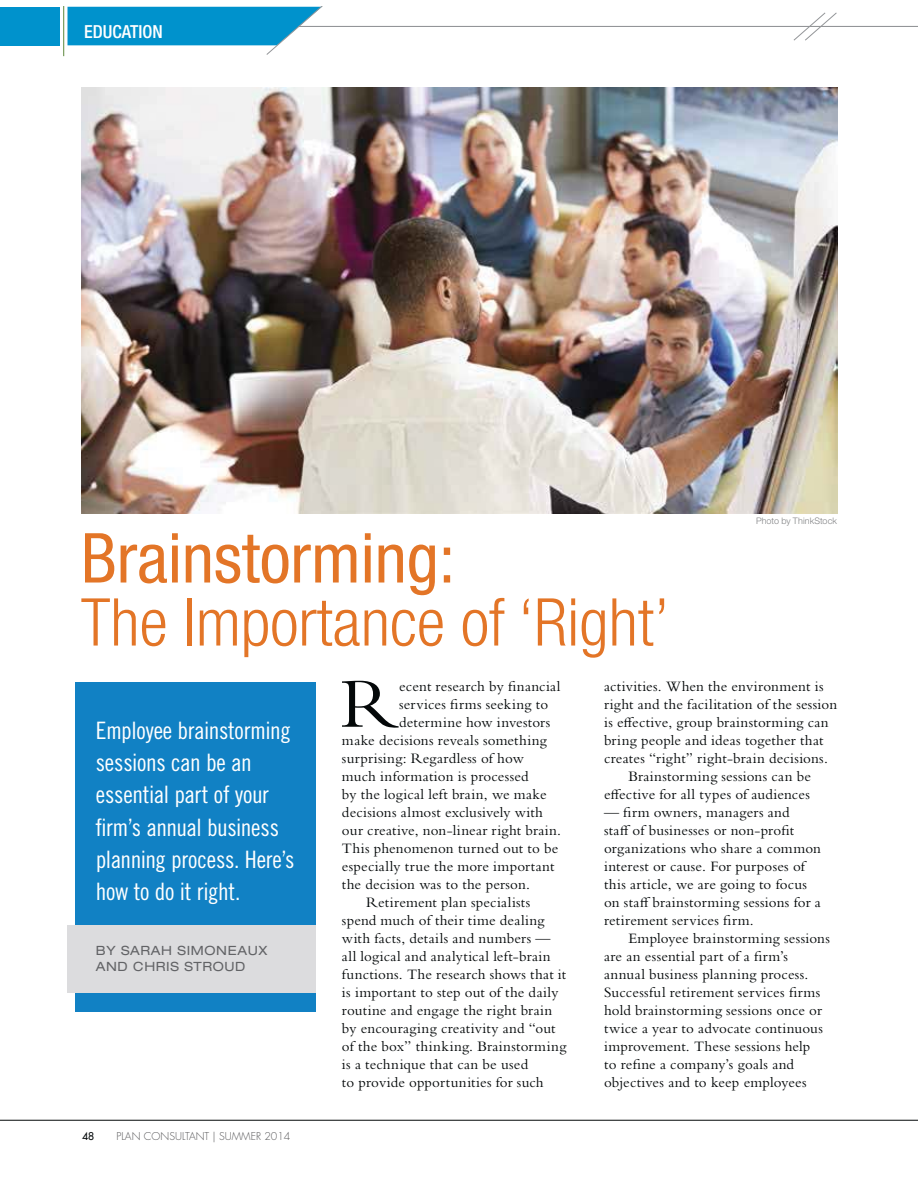
<style>
.page{position:relative;width:918px;height:1188px;background:#fff}
.page>*{position:absolute;margin:0;border:0;box-sizing:border-box;transform-origin:0 0}
.t1{font:72.9px "Bembo Std";color:#040809}
.t2{font:condensed 69px "Helvetica Neue LT Pro";color:#e37527}
.t3{font:300 condensed 66px "Helvetica Neue LT Pro";color:#e37527}
.t4{font:24px/32.2px "Trade Gothic LT Std Cn 18";letter-spacing:-.015em;color:#fff}
.t5{font:500 condensed 18px "Helvetica Neue LT Pro";color:#fff}
.t6{font:15px/18px "Bembo Std";letter-spacing:.015em;color:#040809}
.t7{font:expanded 12.75px/16.5px "Helvetica Neue LT Pro";letter-spacing:.05em;color:#626366}
.t8{font:300 10.5px "Futura Std";color:#58585a}
.t9{font:500 10.5px "Futura Std";color:#040809}
.t10{font:300 9px "Helvetica Neue LT Pro";letter-spacing:.01em;color:#818284}
</style>
<div class="page">
<hr style="left:0;top:1120px;width:918px;height:1px;background:#040809">
<img style="left:81px;top:88px;width:756px;height:425px">
<svg style="left:68px;top:7px;width:254px;height:48px"></svg>
<svg style="left:793px;top:12px;width:44px;height:29px"></svg>
<hr style="left:299px;top:26px;width:619px;height:1px;background:#939598">
<div style="left:0;top:7px;width:59px;height:38px;background:#0092cc"></div>
<hr style="left:63px;top:7px;width:1px;height:49px;background:#5c883c">
<div style="left:75px;top:682px;width:241px;height:329px;background:#1181c4"></div>
<div style="left:68px;top:925px;width:248px;height:67px;background:#dcdcde"></div>
<p class="t5" style="left:84px;top:22px;width:80px">EDUCATION</p>
<h2 class="t2" style="left:81px;top:518px;width:376px">Brainstorming:</h2>
<h3 class="t3" style="left:81px;top:584px;width:590px">The Importance of ‘Right’</h3>
<p class="t10" style="left:756px;top:516px;width:83px">Photo by ThinkStock</p>
<h3 class="t4" style="left:96px;top:716px;width:200px">Employee brainstorming sessions can be an essential part of your firm’s annual business planning process. Here’s how to do it right.</h3>
<p class="t7" style="left:96px;top:943px;width:173px">BY SARAH SIMONEAUX<br>AND CHRIS STROUD</p>
<p class="t9" style="left:82px;top:1130px;width:14px">48</p>
<p class="t8" style="left:117px;top:1130px;width:175px">PLAN CONSULTANT | SUMMER 2014</p>
<h1 class="t1" style="left:341px;top:679px;width:60px">R</h1>
<p class="t6" style="left:399px;top:679px;width:163px">ecent research by financial</p>
<p class="t6" style="left:399px;top:697px;width:151px">services firms seeking to</p>
<p class="t6" style="left:399px;top:715px;width:153px">determine how investors</p>
<p class="t6" style="left:342px;top:733px;width:206px">make decisions reveals something</p>
<p class="t6" style="left:342px;top:751px;width:183px">surprising: Regardless of how</p>
<p class="t6" style="left:342px;top:769px;width:188px">much information is processed</p>
<p class="t6" style="left:342px;top:787px;width:206px">by the logical left brain, we make</p>
<p class="t6" style="left:342px;top:805px;width:203px">decisions almost exclusively with</p>
<p class="t6" style="left:342px;top:823px;width:221px">our creative, non-linear right brain.</p>
<p class="t6" style="left:342px;top:841px;width:218px">This phenomenon turned out to be</p>
<p class="t6" style="left:342px;top:859px;width:214px">especially true the more important</p>
<p class="t6" style="left:342px;top:877px;width:190px">the decision was to the person.</p>
<p class="t6" style="left:366px;top:895px;width:166px">Retirement plan specialists</p>
<p class="t6" style="left:342px;top:913px;width:204px">spend much of their time dealing</p>
<p class="t6" style="left:342px;top:931px;width:210px">with facts, details and numbers —</p>
<p class="t6" style="left:342px;top:949px;width:210px">all logical and analytical left-brain</p>
<p class="t6" style="left:342px;top:967px;width:226px">functions. The research shows that it</p>
<p class="t6" style="left:342px;top:985px;width:218px">is important to step out of the daily</p>
<p class="t6" style="left:342px;top:1003px;width:212px">routine and engage the right brain</p>
<p class="t6" style="left:342px;top:1021px;width:215px">by encouraging creativity and “out</p>
<p class="t6" style="left:342px;top:1039px;width:226px">of the box” thinking. Brainstorming</p>
<p class="t6" style="left:342px;top:1057px;width:188px">is a technique that can be used</p>
<p class="t6" style="left:342px;top:1075px;width:203px">to provide opportunities for such</p>
<p class="t6" style="left:604px;top:679px;width:221px">activities. When the environment is</p>
<p class="t6" style="left:604px;top:697px;width:235px">right and the facilitation of the session</p>
<p class="t6" style="left:604px;top:715px;width:226px">is effective, group brainstorming can</p>
<p class="t6" style="left:604px;top:733px;width:221px">bring people and ideas together that</p>
<p class="t6" style="left:604px;top:751px;width:225px">creates “right” right-brain decisions.</p>
<p class="t6" style="left:628px;top:769px;width:184px">Brainstorming sessions can be</p>
<p class="t6" style="left:604px;top:787px;width:207px">effective for all types of audiences</p>
<p class="t6" style="left:604px;top:805px;width:219px">— firm owners, managers and<br>staff of businesses or non-profit organizations who share a common interest or cause. For purposes of this article, we are going to focus on staff brainstorming sessions for a retirement services firm.</p>
<p class="t6" style="left:604px;top:931px;width:227px;text-indent:24px">Employee brainstorming sessions are an essential part of a firm’s annual business planning process.<br>Successful retirement services firms hold brainstorming sessions once or twice a year to advocate continuous improvement. These sessions help<br>to refine a company’s goals and objectives and to keep employees</p>
</div>
